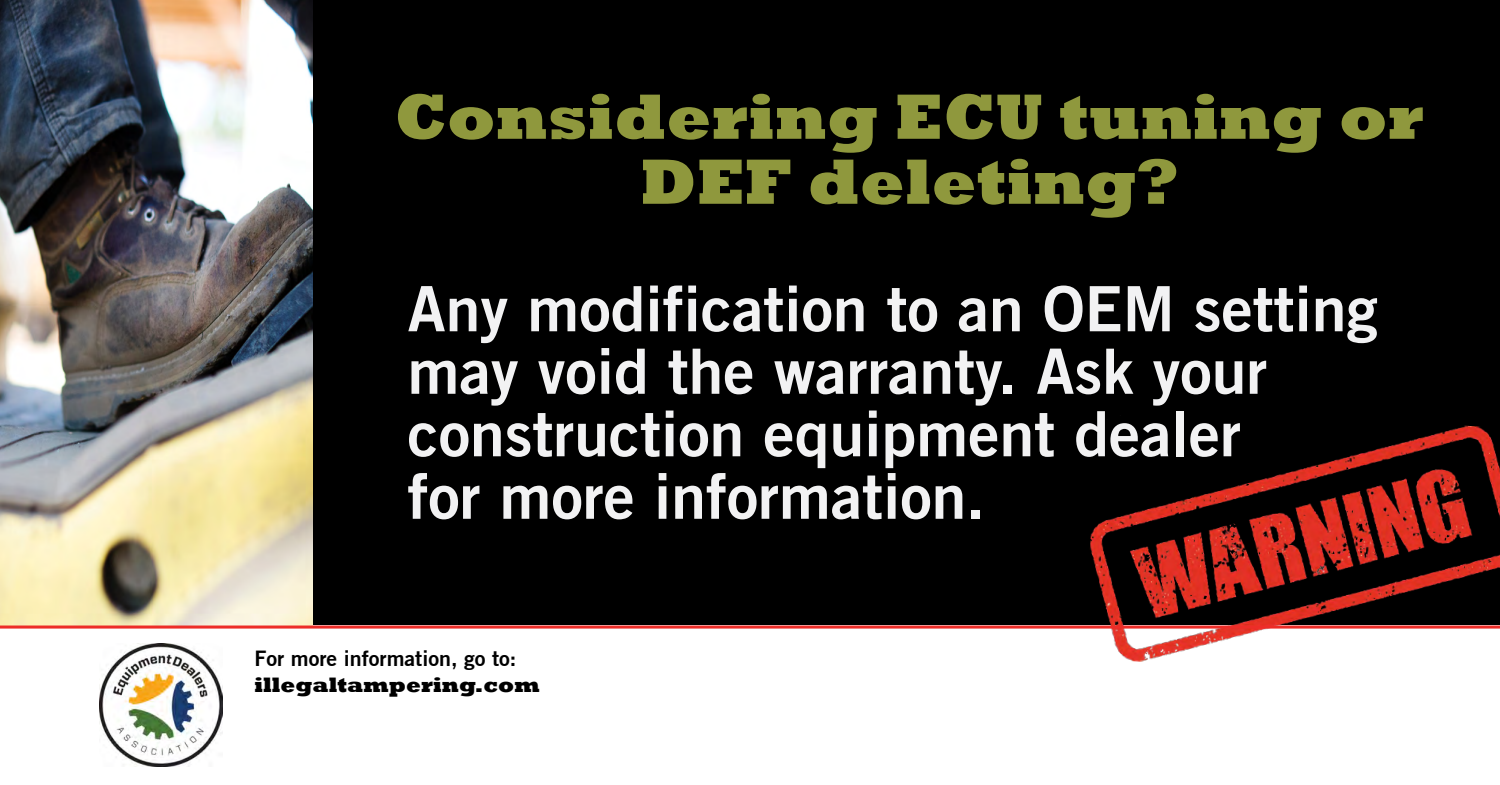
<style>
.page{position:relative;width:1500px;height:785px;background:#fff}
.page>*{position:absolute;margin:0;border:0;box-sizing:border-box;transform-origin:0 0}
.t1{font:800 65px/65px "Rockwell";color:#8f983d;text-align:center}
.t2{font:700 62.5px/62.5px "Trade Gothic No.2";color:#f2f2f3}
.t3{font:700 21.38px "Trade Gothic No.2";color:#000}
.t4{font:800 21.38px "Rockwell";color:#000}
</style>
<div class="page">
<div style="left:0;top:0;width:1500px;height:625px;background:#000"></div>
<img style="left:100px;top:644px;width:123px;height:123px">
<img style="left:1082px;top:425px;width:418px;height:237px">
<img style="left:0;top:0;width:313px;height:626px">
<hr style="left:0;top:626px;width:1500px;height:3px;background:#ed2d28">
<p class="t1" style="left:395px;top:85px;width:1030px">Considering ECU tuning or<br>DEF deleting?</p>
<p class="t2" style="left:408px;top:277px;width:972px">Any modification to an OEM setting may void the warranty. Ask your construction equipment dealer<br>for more information.</p>
<p class="t3" style="left:255px;top:645px;width:263px">For more information, go to:</p>
<p class="t4" style="left:255px;top:672px;width:287px">illegaltampering.com</p>
</div>
